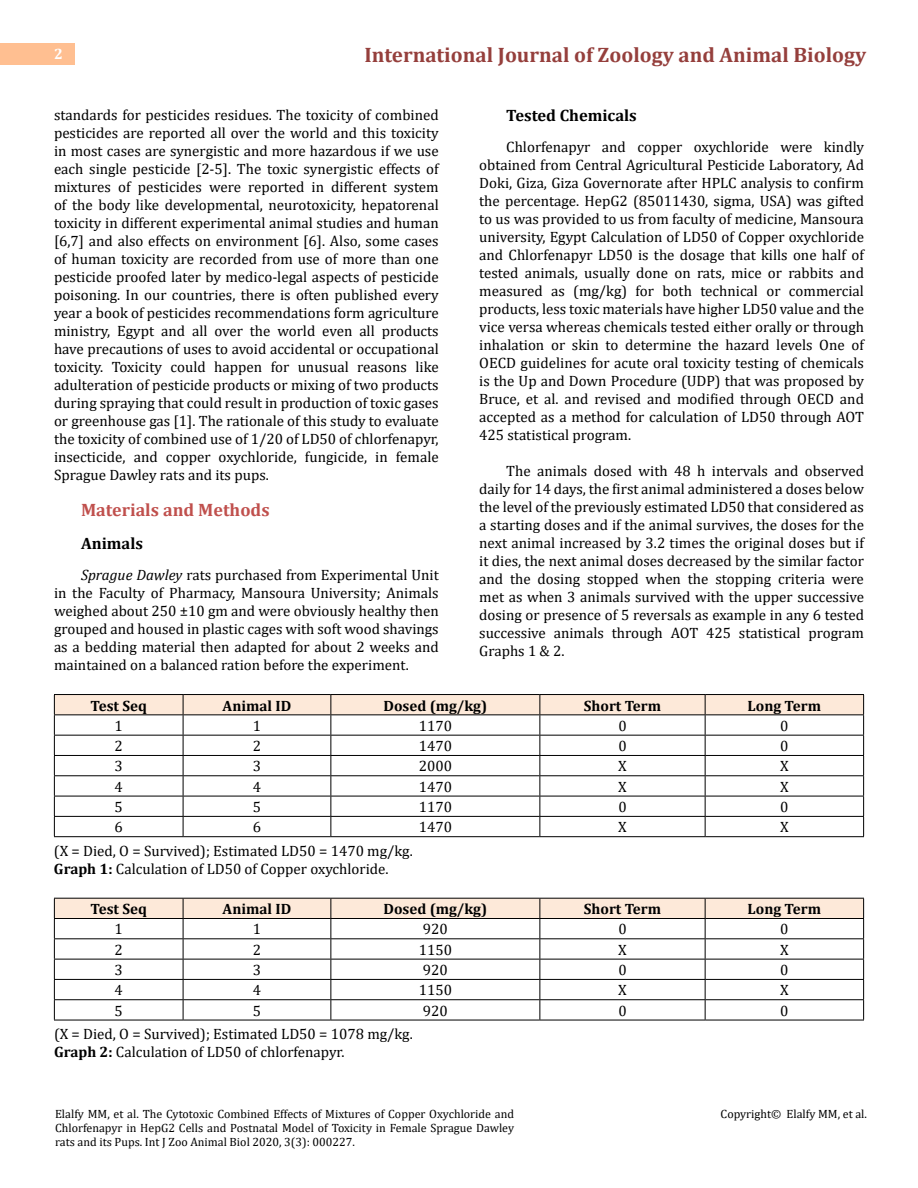
<style>
.page{position:relative;width:918px;height:1188px;background:#fff}
.page>*{position:absolute;margin:0;border:0;box-sizing:border-box;transform-origin:0 0}
.t1{font:700 21px "Cambria";color:#953f3c}
.t2{font:700 18px "Cambria";color:#c0504d}
.t3{font:700 16.5px "Cambria";color:#000}
.t4{font:15px/18px "Cambria";color:#000;text-align:justify}
.t5{font:700 15px "Cambria";color:#000}
.t6{font:700 15px "Cambria";color:#fff}
.t7{font:12px/14.4px "Cambria";color:#000;text-align:justify}
.s1{font-style:italic}
.s2{font-weight:700}
</style>
<div class="page">
<div style="left:0;top:43px;width:75px;height:21px;background:#ffbf91"></div>
<hr style="left:54px;top:694px;width:129px;height:1px;background:#000">
<hr style="left:183px;top:694px;width:148px;height:1px;background:#000">
<hr style="left:331px;top:694px;width:209px;height:1px;background:#000">
<hr style="left:540px;top:694px;width:165px;height:1px;background:#000">
<hr style="left:705px;top:694px;width:159px;height:1px;background:#000">
<hr style="left:54px;top:836px;width:129px;height:1px;background:#000">
<hr style="left:183px;top:836px;width:148px;height:1px;background:#000">
<hr style="left:331px;top:836px;width:209px;height:1px;background:#000">
<hr style="left:540px;top:836px;width:165px;height:1px;background:#000">
<hr style="left:705px;top:836px;width:159px;height:1px;background:#000">
<svg style="left:54px;top:695px;width:810px;height:141px"></svg>
<hr style="left:54px;top:1020px;width:129px;height:1px;background:#000">
<hr style="left:183px;top:1020px;width:148px;height:1px;background:#000">
<hr style="left:331px;top:1020px;width:209px;height:1px;background:#000">
<hr style="left:540px;top:1020px;width:165px;height:1px;background:#000">
<hr style="left:705px;top:1020px;width:159px;height:1px;background:#000">
<svg style="left:54px;top:898px;width:810px;height:122px"></svg>
<p class="t6" style="left:54px;top:44px;width:10px">2</p>
<h1 class="t1" style="left:364px;top:40px;width:503px">International Journal of Zoology and Animal Biology</h1>
<p class="t4" style="left:54px;top:105px;width:386px">standards for pesticides residues. The toxicity of combined pesticides are reported all over the world and this toxicity in most cases are synergistic and more hazardous if we use each single pesticide [2-5]. The toxic synergistic effects of mixtures of pesticides were reported in different system of the body like developmental, neurotoxicity, hepatorenal toxicity in different experimental animal studies and human [6,7] and also effects on environment [6]. Also, some cases of human toxicity are recorded from use of more than one pesticide proofed later by medico-legal aspects of pesticide poisoning. In our countries, there is often published every year a book of pesticides recommendations form agriculture ministry, Egypt and all over the world even all products have precautions of uses to avoid accidental or occupational toxicity. Toxicity could happen for unusual reasons like adulteration of pesticide products or mixing of two products during spraying that could result in production of toxic gases or greenhouse gas [1]. The rationale of this study to evaluate the toxicity of combined use of 1/20 of LD50 of chlorfenapyr, insecticide, and copper oxychloride, fungicide, in female Sprague Dawley rats and its pups.</p>
<p class="t2" style="left:81px;top:497px;width:190px">Materials and Methods</p>
<p class="t3" style="left:81px;top:531px;width:64px">Animals</p>
<p class="t4" style="left:54px;top:566px;width:386px;text-indent:27px"><span class="s1">Sprague Dawley</span> rats purchased from Experimental Unit in the Faculty of Pharmacy, Mansoura University; Animals weighed about 250 ±10 gm and were obviously healthy then grouped and housed in plastic cages with soft wood shavings as a bedding material then adapted for about 2 weeks and maintained on a balanced ration before the experiment.</p>
<p class="t3" style="left:506px;top:104px;width:132px">Tested Chemicals</p>
<p class="t4" style="left:479px;top:138px;width:386px;text-indent:27px">Chlorfenapyr and copper oxychloride were kindly obtained from Central Agricultural Pesticide Laboratory, Ad Doki, Giza, Giza Governorate after HPLC analysis to confirm the percentage. HepG2 (85011430, sigma, USA) was gifted to us was provided to us from faculty of medicine, Mansoura university, Egypt Calculation of LD50 of Copper oxychloride and Chlorfenapyr LD50 is the dosage that kills one half of tested animals, usually done on rats, mice or rabbits and measured as (mg/kg) for both technical or commercial products, less toxic materials have higher LD50 value and the vice versa whereas chemicals tested either orally or through inhalation or skin to determine the hazard levels One of OECD guidelines for acute oral toxicity testing of chemicals is the Up and Down Procedure (UDP) that was proposed by Bruce, et al. and revised and modified through OECD and accepted as a method for calculation of LD50 through AOT 425 statistical program.</p>
<p class="t4" style="left:479px;top:462px;width:386px;text-indent:27px">The animals dosed with 48 h intervals and observed daily for 14 days, the first animal administered a doses below the level of the previously estimated LD50 that considered as a starting doses and if the animal survives, the doses for the next animal increased by 3.2 times the original doses but if it dies, the next animal doses decreased by the similar factor and the dosing stopped when the stopping criteria were met as when 3 animals survived with the upper successive dosing or presence of 5 reversals as example in any 6 tested successive animals through AOT 425 statistical program Graphs 1 &amp; 2.</p>
<p class="t5" style="left:90px;top:695px;width:58px">Test Seq</p>
<p class="t5" style="left:223px;top:695px;width:70px">Animal ID</p>
<p class="t5" style="left:383px;top:695px;width:105px">Dosed (mg/kg)</p>
<p class="t5" style="left:584px;top:695px;width:79px">Short Term</p>
<p class="t5" style="left:748px;top:695px;width:75px">Long Term</p>
<p class="t4" style="left:115px;top:717px;width:10px">1</p>
<p class="t4" style="left:253px;top:717px;width:10px">1</p>
<p class="t4" style="left:419px;top:717px;width:35px">1170</p>
<p class="t4" style="left:618px;top:717px;width:10px">0</p>
<p class="t4" style="left:780px;top:717px;width:10px">0</p>
<p class="t4" style="left:115px;top:737px;width:10px">2</p>
<p class="t4" style="left:253px;top:737px;width:10px">2</p>
<p class="t4" style="left:419px;top:737px;width:35px">1470</p>
<p class="t4" style="left:618px;top:737px;width:10px">0</p>
<p class="t4" style="left:780px;top:737px;width:10px">0</p>
<p class="t4" style="left:115px;top:757px;width:10px">3</p>
<p class="t4" style="left:253px;top:757px;width:10px">3</p>
<p class="t4" style="left:419px;top:757px;width:35px">2000</p>
<p class="t4" style="left:618px;top:757px;width:10px">X</p>
<p class="t4" style="left:780px;top:757px;width:10px">X</p>
<p class="t4" style="left:115px;top:778px;width:10px">4</p>
<p class="t4" style="left:253px;top:778px;width:10px">4</p>
<p class="t4" style="left:419px;top:778px;width:35px">1470</p>
<p class="t4" style="left:618px;top:778px;width:10px">X</p>
<p class="t4" style="left:780px;top:778px;width:10px">X</p>
<p class="t4" style="left:115px;top:798px;width:10px">5</p>
<p class="t4" style="left:253px;top:798px;width:10px">5</p>
<p class="t4" style="left:419px;top:798px;width:35px">1170</p>
<p class="t4" style="left:618px;top:798px;width:10px">0</p>
<p class="t4" style="left:780px;top:798px;width:10px">0</p>
<p class="t4" style="left:115px;top:818px;width:10px">6</p>
<p class="t4" style="left:253px;top:818px;width:10px">6</p>
<p class="t4" style="left:419px;top:818px;width:35px">1470</p>
<p class="t4" style="left:618px;top:818px;width:10px">X</p>
<p class="t4" style="left:780px;top:818px;width:10px">X</p>
<p class="t4" style="left:54px;top:842px;width:360px">(X = Died, O = Survived); Estimated LD50 = 1470 mg/kg.<br><span class="s2">Graph 1:</span> Calculation of LD50 of Copper oxychloride.</p>
<p class="t5" style="left:90px;top:898px;width:58px">Test Seq</p>
<p class="t5" style="left:223px;top:898px;width:70px">Animal ID</p>
<p class="t5" style="left:383px;top:898px;width:105px">Dosed (mg/kg)</p>
<p class="t5" style="left:584px;top:898px;width:79px">Short Term</p>
<p class="t5" style="left:748px;top:898px;width:75px">Long Term</p>
<p class="t4" style="left:115px;top:920px;width:10px">1</p>
<p class="t4" style="left:253px;top:920px;width:10px">1</p>
<p class="t4" style="left:423px;top:920px;width:26px">920</p>
<p class="t4" style="left:618px;top:920px;width:10px">0</p>
<p class="t4" style="left:780px;top:920px;width:10px">0</p>
<p class="t4" style="left:115px;top:941px;width:10px">2</p>
<p class="t4" style="left:253px;top:941px;width:10px">2</p>
<p class="t4" style="left:419px;top:941px;width:35px">1150</p>
<p class="t4" style="left:618px;top:941px;width:10px">X</p>
<p class="t4" style="left:780px;top:941px;width:10px">X</p>
<p class="t4" style="left:115px;top:961px;width:10px">3</p>
<p class="t4" style="left:253px;top:961px;width:10px">3</p>
<p class="t4" style="left:423px;top:961px;width:26px">920</p>
<p class="t4" style="left:618px;top:961px;width:10px">0</p>
<p class="t4" style="left:780px;top:961px;width:10px">0</p>
<p class="t4" style="left:115px;top:981px;width:10px">4</p>
<p class="t4" style="left:253px;top:981px;width:10px">4</p>
<p class="t4" style="left:419px;top:981px;width:35px">1150</p>
<p class="t4" style="left:618px;top:981px;width:10px">X</p>
<p class="t4" style="left:780px;top:981px;width:10px">X</p>
<p class="t4" style="left:115px;top:1002px;width:10px">5</p>
<p class="t4" style="left:253px;top:1002px;width:10px">5</p>
<p class="t4" style="left:423px;top:1002px;width:26px">920</p>
<p class="t4" style="left:618px;top:1002px;width:10px">0</p>
<p class="t4" style="left:780px;top:1002px;width:10px">0</p>
<p class="t4" style="left:54px;top:1025px;width:360px">(X = Died, O = Survived); Estimated LD50 = 1078 mg/kg.<br><span class="s2">Graph 2:</span> Calculation of LD50 of chlorfenapyr.</p>
<p class="t7" style="left:55px;top:1106px;width:461px">Elalfy MM, et al. The Cytotoxic Combined Effects of Mixtures of Copper Oxychloride and Chlorfenapyr in HepG2 Cells and Postnatal Model of Toxicity in Female Sprague Dawley rats and its Pups. Int J Zoo Animal Biol 2020, 3(3): 000227.</p>
<p class="t7" style="left:721px;top:1106px;width:148px">Copyright© Elalfy MM, et al.</p>
</div>
